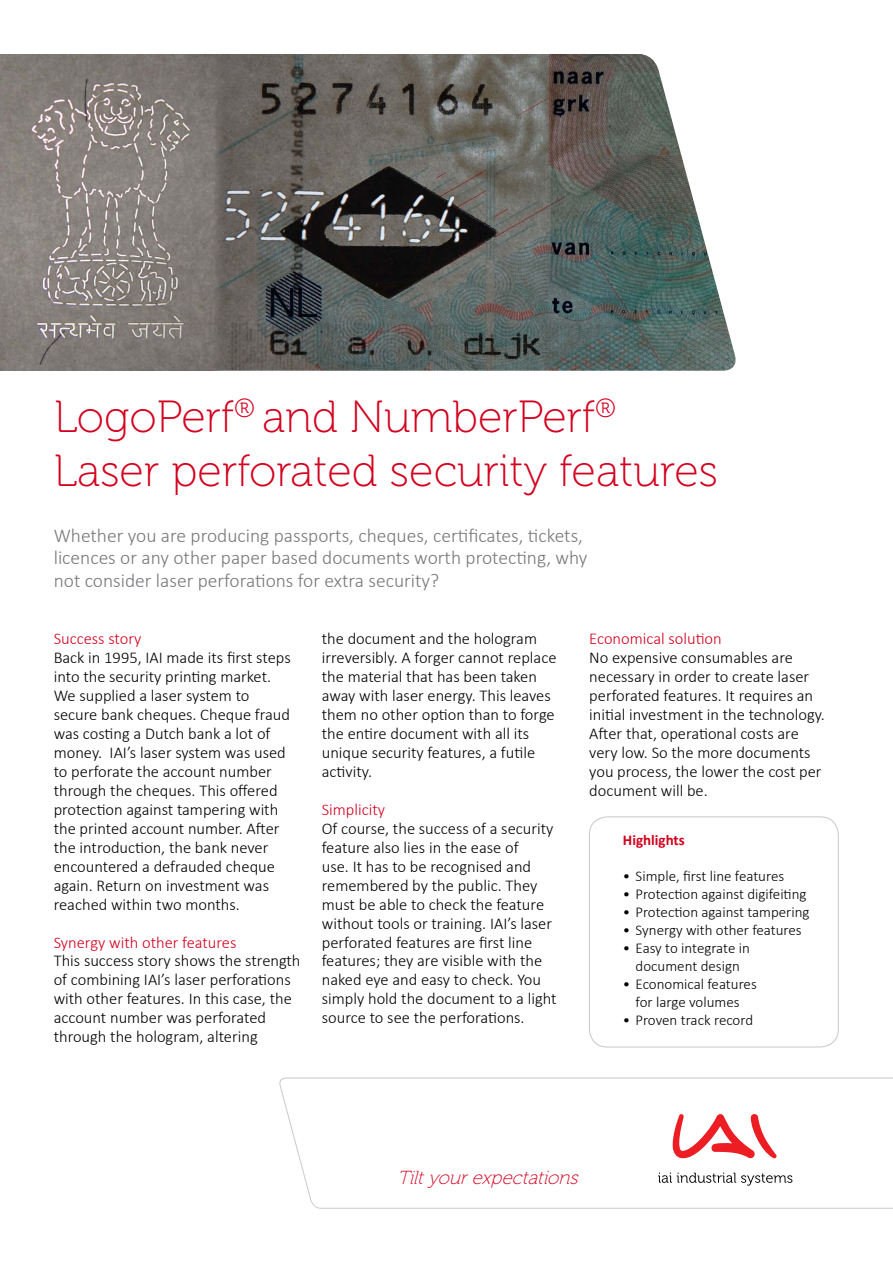
<style>
.page{position:relative;width:893px;height:1263px;background:#fff}
.page>*{position:absolute;margin:0;border:0;box-sizing:border-box;transform-origin:0 0}
.t1{font:45px/54px "Museo 100";color:#d2001e}
.t2{font:300 19.5px/22.4px "Calibri";color:#77787b}
.t3{font:italic 18.9px "Museo 100";color:#d2001e}
.t4{font:300 16.5px/18.9px "Calibri";color:#000}
.t5{font:300 16.5px "Calibri";color:#d2001e}
.t6{font:300 15px/18px "Calibri";color:#000;text-align:center}
.t7{font:700 15px "Calibri";color:#d2001e}
</style>
<div class="page">
<img style="left:226px;top:54px;width:510px;height:317px">
<svg style="left:279px;top:1077px;width:614px;height:132px"></svg>
<svg style="left:672px;top:1113px;width:106px;height:46px"></svg>
<svg style="left:658px;top:1172px;width:134px;height:14px"></svg>
<div style="left:589px;top:816px;width:250px;height:231px;border:1px solid #c7c8ca;border-radius:18px"></div>
<img style="left:0;top:54px;width:226px;height:317px">
<h1 class="t1" style="left:54px;top:391px;width:666px">LogoPerf<sup>®</sup> and NumberPerf<sup>®<br></sup>Laser perforated security features</h1>
<p class="t2" style="left:54px;top:524px;width:535px">Whether you are producing passports, cheques, certificates, tickets, licences or any other paper based documents worth protecting, why not consider laser perforations for extra security?</p>
<p class="t5" style="left:54px;top:628px;width:89px">Success story</p>
<p class="t4" style="left:54px;top:648px;width:238px">Back in 1995, IAI made its first steps into the security printing market.<br>We supplied a laser system to secure bank cheques. Cheque fraud was costing a Dutch bank a lot of money. IAI’s laser system was used to perforate the account number through the cheques. This offered protection against tampering with the printed account number. After the introduction, the bank never encountered a defrauded cheque again. Return on investment was reached within two months.</p>
<p class="t5" style="left:54px;top:932px;width:184px">Synergy with other features</p>
<p class="t4" style="left:54px;top:951px;width:248px">This success story shows the strength of combining IAI’s laser perforations with other features. In this case, the account number was perforated through the hologram, altering</p>
<p class="t4" style="left:322px;top:629px;width:236px">the document and the hologram irreversibly. A forger cannot replace the material that has been taken away with laser energy. This leaves them no other option than to forge the entire document with all its unique security features, a futile activity.</p>
<p class="t5" style="left:322px;top:799px;width:65px">Simplicity</p>
<p class="t4" style="left:322px;top:818px;width:236px">Of course, the success of a security feature also lies in the ease of<br>use. It has to be recognised and remembered by the public. They must be able to check the feature without tools or training. IAI’s laser perforated features are first line features; they are visible with the naked eye and easy to check. You simply hold the document to a light source to see the perforations.</p>
<p class="t5" style="left:589px;top:628px;width:134px">Economical solution</p>
<p class="t4" style="left:589px;top:648px;width:237px">No expensive consumables are necessary in order to create laser perforated features. It requires an initial investment in the technology.<br>After that, operational costs are very low. So the more documents you process, the lower the cost per document will be.</p>
<p class="t7" style="left:623px;top:830px;width:63px">Highlights</p>
<p class="t6" style="left:623px;top:867px;width:163px">• Simple, first line features</p>
<p class="t6" style="left:623px;top:885px;width:185px">• Protection against digifeiting</p>
<p class="t6" style="left:623px;top:903px;width:188px">• Protection against tampering</p>
<p class="t6" style="left:623px;top:921px;width:180px">• Synergy with other features</p>
<p class="t6" style="left:623px;top:939px;width:129px">• Easy to integrate in document design</p>
<p class="t6" style="left:623px;top:975px;width:135px">• Economical features for large volumes</p>
<p class="t6" style="left:623px;top:1011px;width:132px">• Proven track record</p>
<p class="t3" style="left:398px;top:1167px;width:187px">Tiltyourexpectations</p>
</div>
